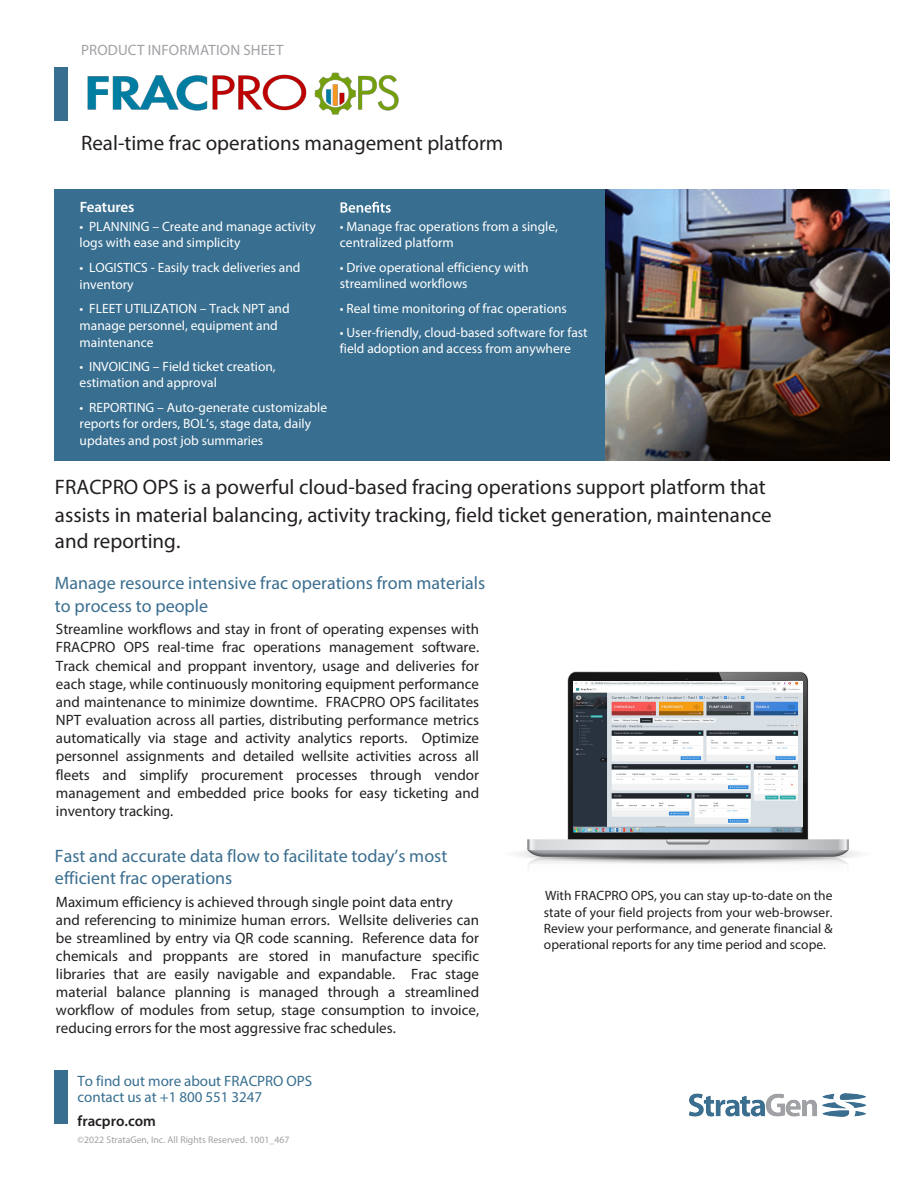
<style>
.page{position:relative;width:918px;height:1188px;background:#fff}
.page>*{position:absolute;margin:0;border:0;box-sizing:border-box;transform-origin:0 0}
.t1{font:21px/27px "Myriad Pro";color:#231f20}
.t2{font:18px/22.4px "Myriad Pro";color:#3b6e8f}
.t3{font:15px/18.1px "Myriad Pro";color:#231f20;text-align:justify}
.t4{font:15px/16.5px "Myriad Pro";letter-spacing:-.005em;color:#386f90}
.t5{font:15px "Myriad Pro";letter-spacing:.015em;color:#a0a1a5}
.t6{font:600 15px "Myriad Pro";color:#231f20}
.t7{font:600 15px "Myriad Pro";letter-spacing:-.01em;color:#fff}
.t8{font:13.5px/16.8px "Myriad Pro";color:#fff}
.t9{font:13.5px/16.2px "Myriad Pro";color:#231f20;text-align:justify}
.t10{font:9.75px "Myriad Pro";color:#a0a1a5}
</style>
<div class="page">
<div style="left:54px;top:68px;width:14px;height:54px;background:#386e8f"></div>
<div style="left:54px;top:189px;width:561px;height:271px;background:#386e8f"></div>
<div style="left:54px;top:1070px;width:14px;height:54px;background:#386e8f"></div>
<svg style="left:341px;top:202px;width:50px;height:11px"></svg>
<img style="left:689px;top:1093px;width:178px;height:24px">
<img style="left:605px;top:189px;width:284px;height:271px">
<img style="left:517px;top:671px;width:343px;height:194px">
<img style="left:87px;top:72px;width:312px;height:43px">
<img style="left:573px;top:682px;width:229px;height:145px">
<p class="t5" style="left:81px;top:40px;width:204px">PRODUCT INFORMATION SHEET</p>
<h1 class="t1" style="left:81px;top:130px;width:424px">Real-time frac operations management platform</h1>
<p class="t7" style="left:80px;top:197px;width:56px">Features</p>
<p class="t8" style="left:80px;top:217px;width:238px">• PLANNING – Create and manage activity logs with ease and simplicity</p>
<p class="t8" style="left:80px;top:259px;width:222px">• LOGISTICS - Easily track deliveries and inventory</p>
<p class="t8" style="left:80px;top:300px;width:212px">• FLEET UTILIZATION – Track NPT and manage personnel, equipment and maintenance</p>
<p class="t8" style="left:80px;top:358px;width:198px">• INVOICING – Field ticket creation, estimation and approval</p>
<p class="t8" style="left:80px;top:399px;width:249px">• REPORTING – Auto-generate customizable reports for orders, BOL’s, stage data, daily updates and post job summaries</p>
<p class="t8" style="left:340px;top:218px;width:220px;line-height:16.2px">• Manage frac operations from a single, centralized platform</p>
<p class="t8" style="left:340px;top:258px;width:190px">• Drive operational efficiency with streamlined workflows</p>
<p class="t8" style="left:340px;top:300px;width:229px">• Real time monitoring of frac operations</p>
<p class="t8" style="left:340px;top:324px;width:249px;line-height:16.2px">• User-friendly, cloud-based software for fast field adoption and access from anywhere</p>
<h1 class="t1" style="left:55px;top:474px;width:718px">FRACPRO OPS is a powerful cloud-based fracing operations support platform that assists in material balancing, activity tracking, field ticket generation, maintenance and reporting.</h1>
<p class="t2" style="left:55px;top:571px;width:432px;line-height:23.1px">Manage resource intensive frac operations from materials to process to people</p>
<p class="t3" style="left:56px;top:620px;width:425px">Streamline workflows and stay in front of operating expenses with FRACPRO OPS real-time frac operations management software.<br>Track chemical and proppant inventory, usage and deliveries for each stage, while continuously monitoring equipment performance and maintenance to minimize downtime. FRACPRO OPS facilitates NPT evaluation across all parties, distributing performance metrics automatically via stage and activity analytics reports. Optimize personnel assignments and detailed wellsite activities across all fleets and simplify procurement processes through vendor management and embedded price books for easy ticketing and inventory tracking.</p>
<p class="t2" style="left:55px;top:844px;width:394px">Fast and accurate data flow to facilitate today’s most efficient frac operations</p>
<p class="t3" style="left:56px;top:892px;width:425px;text-align:left">Maximum efficiency is achieved through single point data entry and referencing to minimize human errors. Wellsite deliveries can be streamlined by entry via QR code scanning. Reference data for chemicals and proppants are stored in manufacture specific libraries that are easily navigable and expandable. Frac stage material balance planning is managed through a streamlined workflow of modules from setup, stage consumption to invoice, reducing errors for the most aggressive frac schedules.</p>
<p class="t4" style="left:78px;top:1072px;width:236px">To find out more about FRACPRO OPS contact us at +1 800 551 3247</p>
<p class="t6" style="left:78px;top:1111px;width:80px">fracpro.com</p>
<p class="t10" style="left:78px;top:1134px;width:213px">©2022 StrataGen, Inc. All Rights Reserved. 1001_467</p>
<p class="t9" style="left:544px;top:888px;width:290px">With FRACPRO OPS, you can stay up-to-date on the state of your field projects from your web-browser.<br>Review your performance, and generate financial &amp; operational reports for any time period and scope.</p>
</div>
